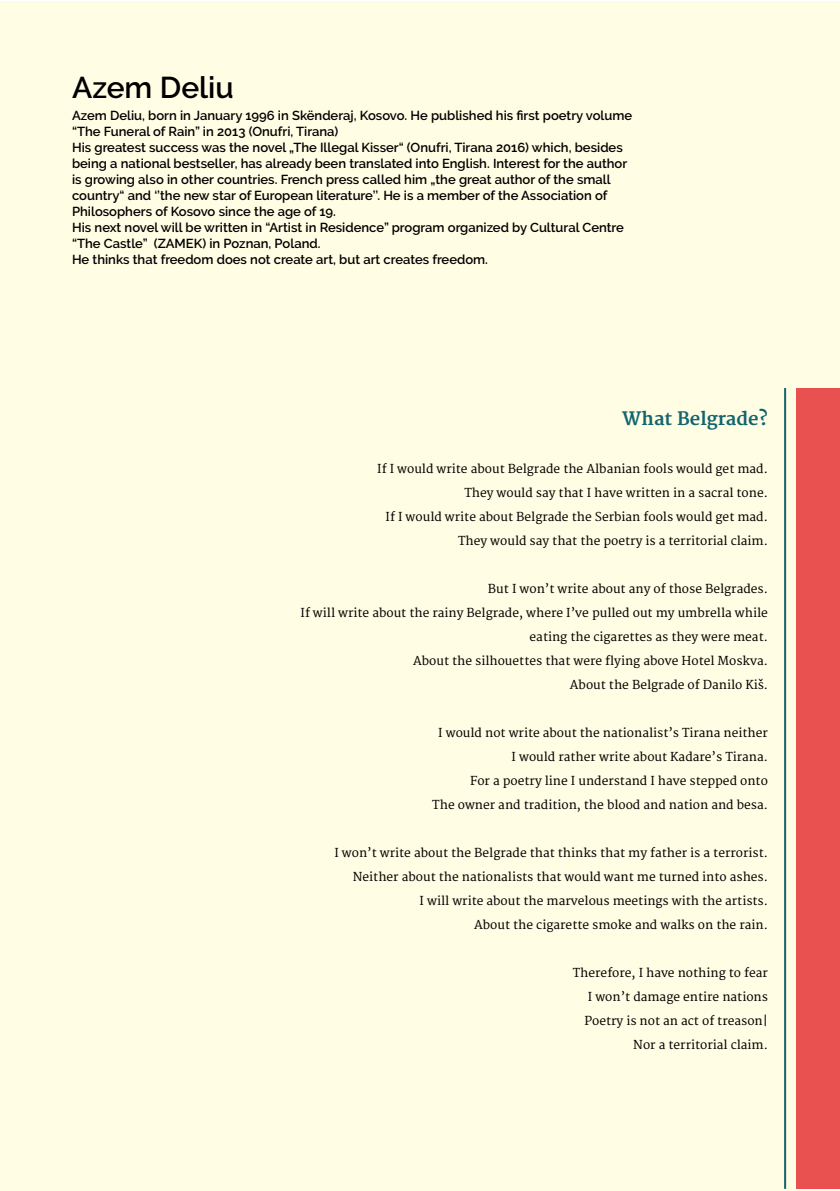
<style>
.page{position:relative;width:840px;height:1191px;background:#fff}
.page>*{position:absolute;margin:0;border:0;box-sizing:border-box;transform-origin:0 0}
.t1{font:600 30px "Raleway";color:#000}
.t2{font:700 18px "Merriweather";color:#12646e}
.t3{font:600 13px/16px "Raleway";color:#000}
.t4{font:12px/24px "Merriweather";color:#000;text-align:right}
</style>
<div class="page">
<div style="left:0;top:2px;width:839px;height:1189px;background:#fffde3"></div>
<hr style="left:783px;top:388px;width:2px;height:800px;background:#12646e">
<div style="left:795px;top:388px;width:44px;height:800px;background:#e95150"></div>
<h1 class="t1" style="left:72px;top:70px;width:163px">Azem Deliu</h1>
<p class="t3" style="left:72px;top:107px;width:561px">Azem Deliu, born in January 1996 in Skënderaj, Kosovo. He published his first poetry volume “The Funeral of Rain” in 2013 (Onufri, Tirana)<br>His greatest success was the novel „The Illegal Kisser“ (Onufri, Tirana 2016) which, besides being a national bestseller, has already been translated into English. Interest for the author is growing also in other countries. French press called him „the great author of the small country“ and ‘’the new star of European literature’’. He is a member of the Association of Philosophers of Kosovo since the age of 19.<br>His next novel will be written in “Artist in Residence” program organized by Cultural Centre “The Castle” (ZAMEK) in Poznan, Poland.<br>He thinks that freedom does not create art, but art creates freedom.</p>
<h2 class="t2" style="left:621px;top:408px;width:147px">What Belgrade?</h2>
<p class="t4" style="left:377px;top:457px;width:392px">If I would write about Belgrade the Albanian fools would get mad.<br>They would say that I have written in a sacral tone.<br>If I would write about Belgrade the Serbian fools would get mad.<br>They would say that the poetry is a territorial claim.</p>
<p class="t4" style="left:300px;top:577px;width:468px">But I won’t write about any of those Belgrades.<br>If will write about the rainy Belgrade, where I’ve pulled out my umbrella while eating the cigarettes as they were meat.<br>About the silhouettes that were flying above Hotel Moskva.<br>About the Belgrade of Danilo Kiš.</p>
<p class="t4" style="left:432px;top:721px;width:337px">I would not write about the nationalist’s Tirana neither I would rather write about Kadare’s Tirana.<br>For a poetry line I understand I have stepped onto<br>The owner and tradition, the blood and nation and besa.</p>
<p class="t4" style="left:334px;top:841px;width:435px">I won’t write about the Belgrade that thinks that my father is a terrorist.<br>Neither about the nationalists that would want me turned into ashes.<br>I will write about the marvelous meetings with the artists.<br>About the cigarette smoke and walks on the rain.</p>
<p class="t4" style="left:572px;top:961px;width:196px">Therefore, I have nothing to fear<br>I won’t damage entire nations<br>Poetry is not an act of treason|<br>Nor a territorial claim.</p>
</div>
